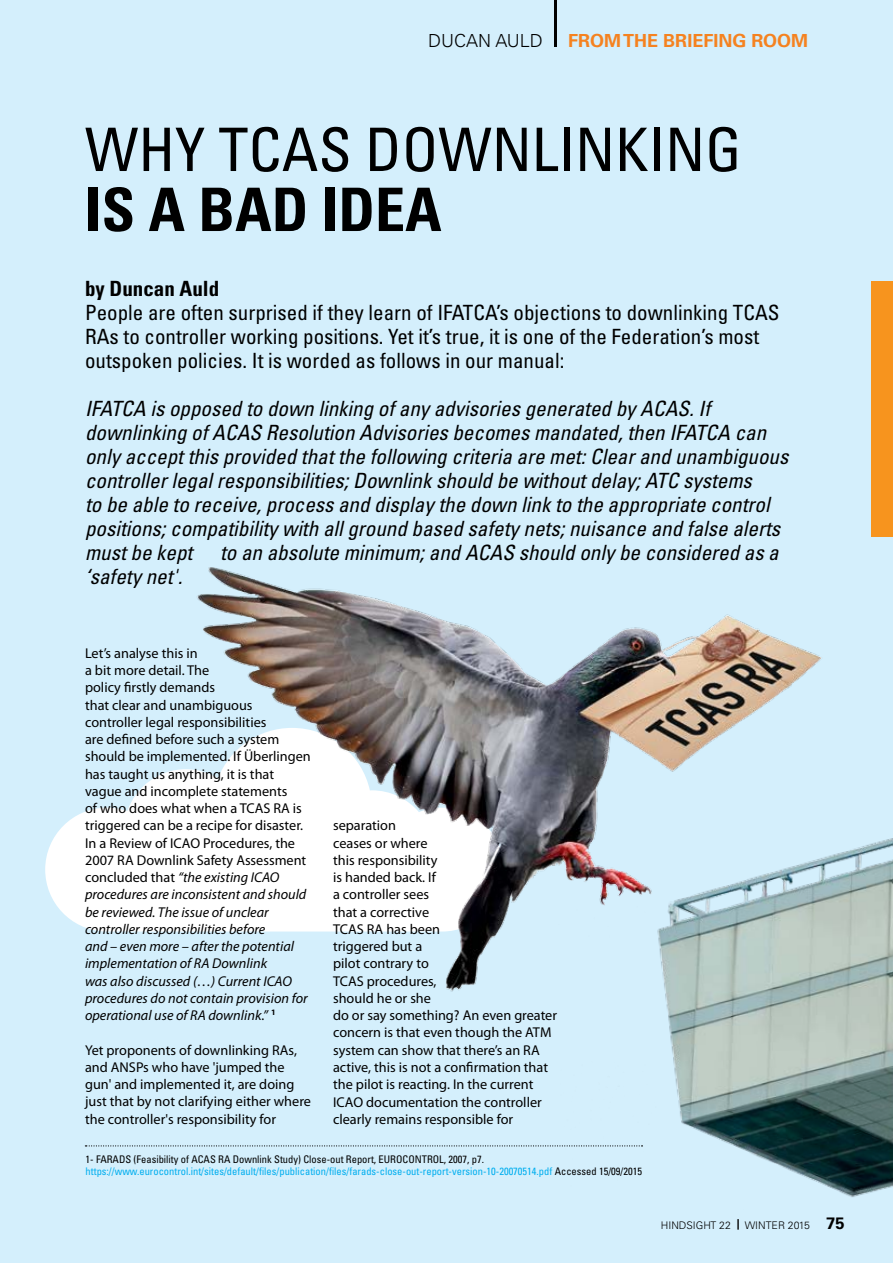
<style>
.page{position:relative;width:893px;height:1263px;background:#d4effc}
.page>*{position:absolute;margin:0;border:0;box-sizing:border-box;transform-origin:0 0}
.t1{font:100 ultra-condensed 69px "Univers LT Std";color:#000}
.t2{font:condensed 60px "Univers LT Std";color:#000}
.t3{font:700 condensed 60px "Univers LT Std";color:#000}
.t4{font:italic condensed 21px/24px "Univers LT Std";color:#000}
.t5{font:condensed 21px/24px "Univers LT Std";color:#000}
.t6{font:700 condensed 21px "Univers LT Std";color:#000}
.t7{font:700 18px "Univers LT Std";color:#f58220}
.t8{font:300 18px "Univers LT Std";color:#000}
.t9{font:14.25px/17.2px "Myriad Pro";color:#000}
.t10{font:condensed 10.5px/12.6px "Univers LT Std";color:#00aeef}
.t11{font:300 10.5px "Univers LT Std";color:#000}
.s1{font-style:italic}
.s2{color:#000}
.s3{font-weight:700}
.s4{font-weight:700;font-size:16.5px}
</style>
<div class="page">
<svg style="left:45px;top:774px;width:117px;height:157px;fill:#fff"></svg>
<div style="left:872px;top:281px;width:21px;height:255px;background:#f7941e"></div>
<img style="left:162px;top:567px;width:384px;height:425px">
<img style="left:546px;top:476px;width:347px;height:721px">
<svg style="left:85px;top:1145px;width:557px;height:1px"></svg>
<p class="t8" style="left:428px;top:30px;width:116px">DUCAN AULD</p>
<h1 class="t1" style="left:548px;top:-13px;width:17px">|</h1>
<p class="t7" style="left:568px;top:30px;width:241px">FROM THE BRIEFING ROOM</p>
<h2 class="t2" style="left:85px;top:112px;width:658px">WHY TCAS DOWNLINKING</h2>
<h2 class="t3" style="left:85px;top:173px;width:358px">IS A BAD IDEA</h2>
<h3 class="t6" style="left:85px;top:275px;width:136px">by Duncan Auld</h3>
<h3 class="t5" style="left:85px;top:300px;width:696px">People are often surprised if they learn of IFATCA’s objections to downlinking TCAS<br>RAs to controller working positions. Yet it’s true, it is one of the Federation’s most outspoken policies. It is worded as follows in our manual:</h3>
<p class="t4" style="left:85px;top:396px;width:705px">IFATCA is opposed to down linking of any advisories generated by ACAS. If downlinking of ACAS Resolution Advisories becomes mandated, then IFATCA can only accept this provided that the following criteria are met: Clear and unambiguous controller legal responsibilities; Downlink should be without delay; ATC systems<br>to be able to receive, process and display the down link to the appropriate control positions; compatibility with all ground based safety nets; nuisance and false alerts must be kept</p>
<h3 class="t4" style="left:220px;top:540px;width:560px">to an absolute minimum; and ACAS should only be considered as a</h3>
<h3 class="t4" style="left:85px;top:564px;width:99px">‘safety net'.</h3>
<p class="t9" style="left:85px;top:645px;width:227px">Let’s analyse this in<br>a bit more detail. The<br>policy firstly demands<br>that clear and unambiguous controller legal responsibilities<br>are defined before such a system should be implemented. If Überlingen has taught us anything, it is that vague and incomplete statements<br>of who does what when a TCAS RA is triggered can be a recipe for disaster.<br>In a Review of ICAO Procedures, the<br>2007 RA Downlink Safety Assessment concluded that <span class="s1">“the existing ICAO procedures are inconsistent and should be reviewed. The issue of unclear controller responsibilities before<br>and – even more – after the potential implementation of RA Downlink<br>was also discussed (…) Current ICAO procedures do not contain provision for operational use of RA downlink.”</span> <sup>1</sup></p>
<p class="t9" style="left:85px;top:1041px;width:227px">Yet proponents of downlinking RAs, and ANSPs who have 'jumped the gun' and implemented it, are doing just that by not clarifying either where the controller's responsibility for</p>
<p class="t9" style="left:333px;top:817px;width:225px">separation<br>ceases or where<br>this responsibility<br>is handed back. If<br>a controller sees<br>that a corrective<br>TCAS RA has been<br>triggered but a<br>pilot contrary to<br>TCAS procedures,<br>should he or she<br>do or say something? An even greater concern is that even though the ATM system can show that there’s an RA active, this is not a confirmation that the pilot is reacting. In the current<br>ICAO documentation the controller clearly remains responsible for</p>
<p class="t10" style="left:86px;top:1152px;width:558px"><span class="s2">1- FARADS (Feasibility of ACAS RA Downlink Study) Close-out Report, EUROCONTROL, 2007, p7. </span>https://www.eurocontrol.int/sites/default/files/publication/files/farads-close-out-report-version-10-20070514.pdf <span class="s2">Accessed 15/09/2015</span></p>
<p class="t11" style="left:661px;top:1219px;width:185px">HINDSIGHT 22 <span class="s3">|</span> WINTER 2015 <span class="s4">75</span></p>
</div>
